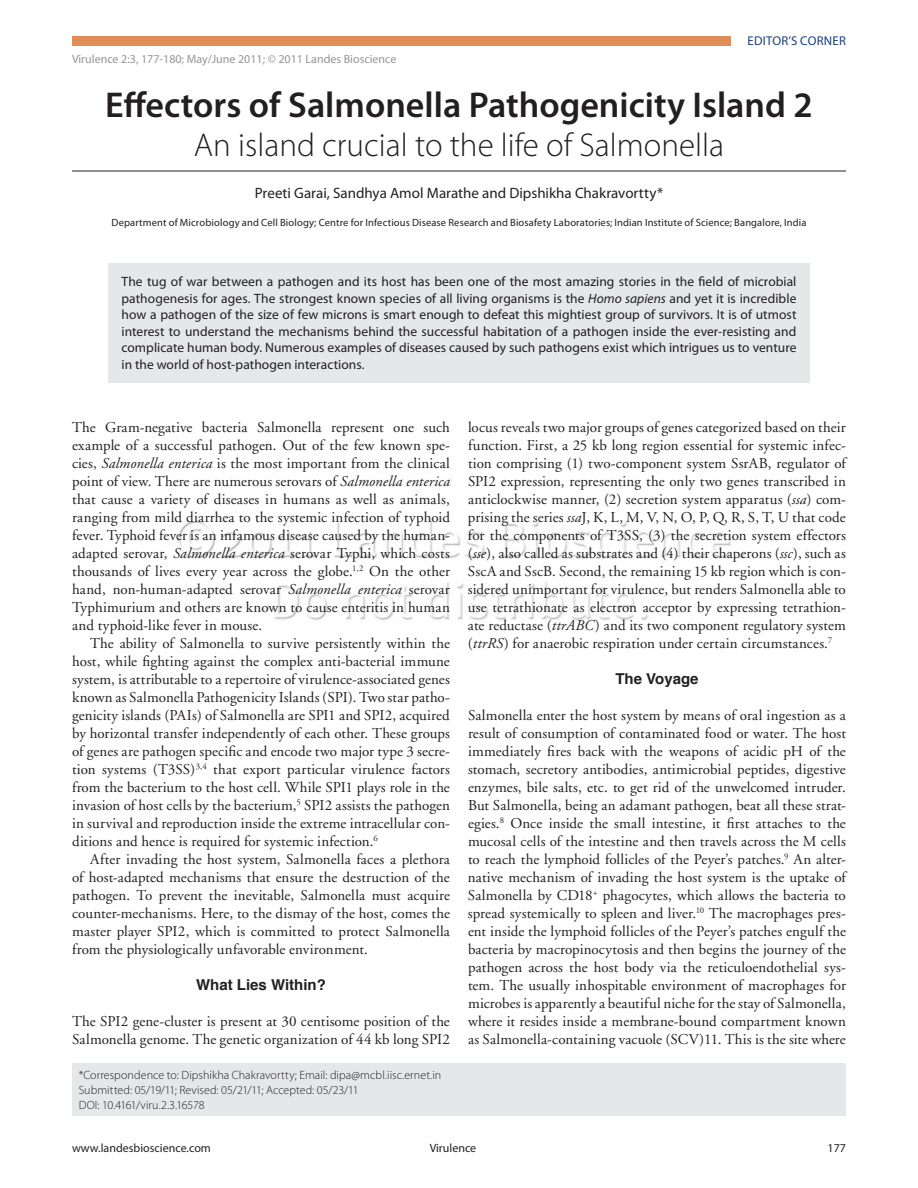
<style>
.page{position:relative;width:918px;height:1188px;background:#fff}
.page>*{position:absolute;margin:0;border:0;box-sizing:border-box;transform-origin:0 0}
.t1{font:600 36px "Myriad Pro";color:#231f20}
.t2{font:300 33px "Myriad Pro";color:#231f20}
.t3{font:15px/18px "Adobe Garamond";letter-spacing:.005em;color:#231f20;text-align:justify}
.t4{font:15px "Myriad Pro";color:#231f20}
.t5{font:700 15px "Helvetica";color:#231f20}
.t6{font:13.5px/16.5px "Myriad Pro";letter-spacing:.005em;color:#231f20;text-align:justify}
.t7{font:12.75px "Myriad Pro";letter-spacing:.02em;color:#193f7c}
.t8{font:300 12px/15px "Myriad Pro";color:#231f20}
.t9{font:12px "Myriad Pro";color:#939598}
.t10{font:12px "Myriad Pro";color:#231f20}
.t11{font:10.5px "Myriad Pro";letter-spacing:.015em;color:#231f20}
.s1{font-style:italic}
</style>
<div class="page">
<img style="left:92px;top:170px;width:734px;height:451px">
<div style="left:72px;top:36px;width:659px;height:10px;background:#df8e57"></div>
<hr style="left:72px;top:171px;width:774px;height:1px;background:#231f20">
<div style="left:72px;top:1063px;width:774px;height:53px;background:#e6e7e9"></div>
<div style="left:108px;top:263px;width:702px;height:119px;background:#e6e7e9"></div>
<p class="t9" style="left:72px;top:52px;width:326px">Virulence 2:3, 177-180; May/June 2011; © 2011 Landes Bioscience</p>
<p class="t7" style="left:748px;top:32px;width:100px">Editor’s corner</p>
<h1 class="t1" style="left:105px;top:82px;width:709px">Effectors of Salmonella Pathogenicity Island 2</h1>
<h2 class="t2" style="left:194px;top:125px;width:532px">An island crucial to the life of Salmonella</h2>
<p class="t4" style="left:255px;top:184px;width:410px">Preeti Garai, Sandhya Amol Marathe and Dipshikha Chakravortty*</p>
<p class="t11" style="left:111px;top:217px;width:697px">Department of Microbiology and Cell Biology; Centre for Infectious Disease Research and Biosafety Laboratories; Indian Institute of Science; Bangalore, India</p>
<p class="t6" style="left:122px;top:273px;width:677px">The tug of war between a pathogen and its host has been one of the most amazing stories in the field of microbial pathogenesis for ages. The strongest known species of all living organisms is the <span class="s1">Homo sapiens</span> and yet it is incredible how a pathogen of the size of few microns is smart enough to defeat this mightiest group of survivors. It is of utmost interest to understand the mechanisms behind the successful habitation of a pathogen inside the ever-resisting and complicate human body. Numerous examples of diseases caused by such pathogens exist which intrigues us to venture in the world of host-pathogen interactions.</p>
<p class="t3" style="left:72px;top:419px;width:379px">The Gram-negative bacteria Salmonella represent one such example of a successful pathogen. Out of the few known spe&shy;cies, <span class="s1">Salmonella enterica</span> is the most important from the clinical point of view. There are numerous serovars of <span class="s1">Salmonella enterica </span>that cause a variety of diseases in humans as well as animals, ranging from mild diarrhea to the systemic infection of typhoid fever. Typhoid fever is an infamous disease caused by the human&shy;adapted serovar, <span class="s1">Salmonella enterica</span> serovar Typhi, which costs thousands of lives every year across the globe.<sup>1,2</sup> On the other hand, non-human-adapted serovar <span class="s1">Salmonella enterica</span> serovar Typhimurium and others are known to cause enteritis in human and typhoid-like fever in mouse.</p>
<p class="t3" style="left:72px;top:635px;width:379px;text-indent:18px">The ability of Salmonella to survive persistently within the host, while fighting against the complex anti-bacterial immune system, is attributable to a repertoire of virulence-associated genes known as Salmonella Pathogenicity Islands (SPI). Two star patho&shy;genicity islands (PAIs) of Salmonella are SPI1 and SPI2, acquired by horizontal transfer independently of each other. These groups of genes are pathogen specific and encode two major type 3 secre&shy;tion systems (T3SS)<sup>3,4</sup> that export particular virulence factors from the bacterium to the host cell. While SPI1 plays role in the invasion of host cells by the bacterium,<sup>5</sup> SPI2 assists the pathogen in survival and reproduction inside the extreme intracellular con&shy;ditions and hence is required for systemic infection.<sup>6</sup></p>
<p class="t3" style="left:72px;top:851px;width:379px;text-indent:18px">After invading the host system, Salmonella faces a plethora of host-adapted mechanisms that ensure the destruction of the pathogen. To prevent the inevitable, Salmonella must acquire counter-mechanisms. Here, to the dismay of the host, comes the master player SPI2, which is committed to protect Salmonella from the physiologically unfavorable environment.</p>
<p class="t5" style="left:196px;top:973px;width:131px">What Lies Within?</p>
<p class="t3" style="left:72px;top:1013px;width:379px">The SPI2 gene-cluster is present at 30 centisome position of the<br>Salmonella genome. The genetic organization of 44 kb long SPI2</p>
<p class="t8" style="left:79px;top:1068px;width:364px">*Correspondence to: Dipshikha Chakravortty; Email: dipa@mcbl.iisc.ernet.in<br>Submitted: 05/19/11; Revised: 05/21/11; Accepted: 05/23/11<br>DOI: 10.4161/viru.2.3.16578</p>
<p class="t3" style="left:468px;top:419px;width:379px">locus reveals two major groups of genes categorized based on their function. First, a 25 kb long region essential for systemic infec&shy;tion comprising (1) two-component system SsrAB, regulator of SPI2 expression, representing the only two genes transcribed in anticlockwise manner, (2) secretion system apparatus (<span class="s1">ssa</span>) com&shy;prising the series <span class="s1">ssa</span>J, K, L, M, V, N, O, P, Q, R, S, T, U that code for the components of T3SS, (3) the secretion system effectors (<span class="s1">sse</span>), also called as substrates and (4) their chaperons (<span class="s1">ssc</span>), such as SscA and SscB. Second, the remaining 15 kb region which is con&shy;sidered unimportant for virulence, but renders Salmonella able to use tetrathionate as electron acceptor by expressing tetrathion&shy;ate reductase (<span class="s1">ttrABC</span>) and its two component regulatory system (<span class="s1">ttrRS</span>) for anaerobic respiration under certain circumstances.<sup>7</sup></p>
<p class="t5" style="left:615px;top:667px;width:85px">The Voyage</p>
<p class="t3" style="left:468px;top:707px;width:380px">Salmonella enter the host system by means of oral ingestion as a result of consumption of contaminated food or water. The host immediately fires back with the weapons of acidic pH of the stomach, secretory antibodies, antimicrobial peptides, digestive enzymes, bile salts, etc. to get rid of the unwelcomed intruder.<br>But Salmonella, being an adamant pathogen, beat all these strat&shy;egies.<sup>8</sup> Once inside the small intestine, it first attaches to the mucosal cells of the intestine and then travels across the M cells to reach the lymphoid follicles of the Peyer’s patches.<sup>9</sup> An alter&shy;native mechanism of invading the host system is the uptake of Salmonella by CD18<sup>+</sup> phagocytes, which allows the bacteria to spread systemically to spleen and liver.<sup>10</sup> The macrophages pres&shy;ent inside the lymphoid follicles of the Peyer’s patches engulf the bacteria by macropinocytosis and then begins the journey of the pathogen across the host body via the reticuloendothelial sys&shy;tem. The usually inhospitable environment of macrophages for microbes is apparently a beautiful niche for the stay of Salmonella, where it resides inside a membrane-bound compartment known as Salmonella-containing vacuole (SCV)11. This is the site where</p>
<p class="t10" style="left:72px;top:1141px;width:140px">www.landesbioscience.com</p>
<p class="t10" style="left:430px;top:1141px;width:48px">Virulence</p>
<p class="t10" style="left:828px;top:1141px;width:20px">177</p>
</div>
